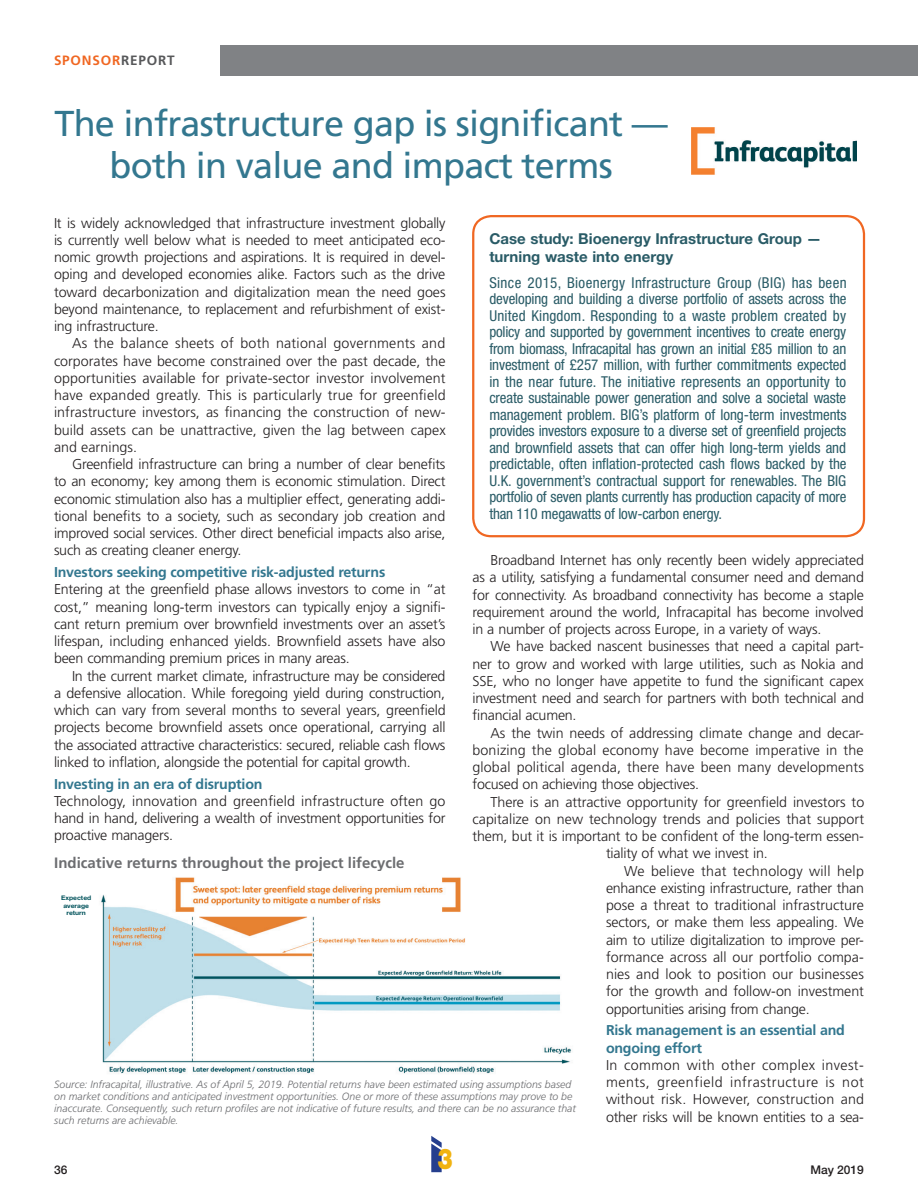
<style>
.page{position:relative;width:918px;height:1188px;background:#fff}
.page>*{position:absolute;margin:0;border:0;box-sizing:border-box;transform-origin:0 0}
.SponStory_Headline-1{font:36px/42px "Frutiger";letter-spacing:-.02em;color:#33778f;text-align:center}
.t1{font:900 28.65px "Helvetica Neue LT Std";color:#f1b311;scale:.8 1}
.SponBoxed_Text{font:condensed 15px/16.5px "Helvetica Neue LT Std";letter-spacing:-.015em;color:#295b66;text-align:justify}
.SponBoxHeading{font:700 15px/18px "Helvetica Neue LT Std";color:#295b66}
.t2{font:700 15px "Frutiger";color:#6c6d70}
.SponsorTextIndent{font:300 14.25px/17.2px "Frutiger";letter-spacing:-.015em;color:#231f20;text-align:justify}
.SponInterview_Text{font:300 14.25px/17.2px "Frutiger";letter-spacing:-.015em;color:#231f20;text-align:justify}
.Subhead{font:700 14.25px/17.2px "Frutiger";letter-spacing:-.015em;color:#33778f}
.SponsorTextIndent-2{font:300 14.25px "Frutiger";letter-spacing:.005em;color:#231f20}
.t3{font:700 13.5px "Frutiger";letter-spacing:.06em;color:#f06722}
.t4{font:500 12px "Helvetica Neue LT Std";color:#231f20}
.t5{font:italic 300 10.5px/12px "Frutiger";color:#6c6d70}
.t6{font:700 6.3px/7.5px "Helvetica Neue LT Std";color:#00525b;text-align:center;scale:1.08 1}
.s1{color:#57585a}
</style>
<div class="page">
<div style="left:220px;top:45px;width:698px;height:31px;background:#808285"></div>
<svg style="left:431px;top:1136px;width:11px;height:36px"></svg>
<div style="left:472px;top:215px;width:393px;height:322px;border:2px solid #f06722;border-radius:18px"></div>
<img style="left:101px;top:877px;width:470px;height:197px">
<img style="left:692px;top:127px;width:164px;height:48px">
<p class="t3" style="left:54px;top:53px;width:122px">SPONSOR<span class="s1">REPORT</span></p>
<p class="SponStory_Headline-1" style="left:54px;top:102px;width:615px">The infrastructure gap is significant — both in value and impact terms</p>
<p class="SponInterview_Text" style="left:54px;top:214px;width:393px">It is widely acknowledged that infrastructure investment globally is currently well below what is needed to meet anticipated eco&shy;nomic growth projections and aspirations. It is required in devel&shy;oping and developed economies alike. Factors such as the drive toward decarbonization and digitalization mean the need goes beyond maintenance, to replacement and refurbishment of exist&shy;ing infrastructure.</p>
<p class="SponsorTextIndent" style="left:54px;top:335px;width:393px;text-indent:18px">As the balance sheets of both national governments and corporates have become constrained over the past decade, the opportunities available for private-sector investor involvement have expanded greatly. This is particularly true for greenfield infrastructure investors, as financing the construction of new&shy;build assets can be unattractive, given the lag between capex and earnings.</p>
<p class="SponsorTextIndent" style="left:54px;top:455px;width:393px;text-indent:18px">Greenfield infrastructure can bring a number of clear benefits to an economy; key among them is economic stimulation. Direct economic stimulation also has a multiplier effect, generating addi&shy;tional benefits to a society, such as secondary job creation and improved social services. Other direct beneficial impacts also arise, such as creating cleaner energy.</p>
<p class="Subhead" style="left:54px;top:563px;width:333px">Investors seeking competitive risk-adjusted returns</p>
<p class="SponInterview_Text" style="left:54px;top:581px;width:393px">Entering at the greenfield phase allows investors to come in “at cost,” meaning long-term investors can typically enjoy a signifi&shy;cant return premium over brownfield investments over an asset’s lifespan, including enhanced yields. Brownfield assets have also been commanding premium prices in many areas.</p>
<p class="SponsorTextIndent" style="left:54px;top:667px;width:393px;text-indent:18px">In the current market climate, infrastructure may be considered a defensive allocation. While foregoing yield during construction, which can vary from several months to several years, greenfield projects become brownfield assets once operational, carrying all the associated attractive characteristics: secured, reliable cash flows linked to inflation, alongside the potential for capital growth.</p>
<p class="Subhead" style="left:54px;top:775px;width:210px">Investing in an era of disruption</p>
<p class="SponInterview_Text" style="left:54px;top:792px;width:393px">Technology, innovation and greenfield infrastructure often go hand in hand, delivering a wealth of investment opportunities for proactive managers.</p>
<p class="SponBoxHeading" style="left:489px;top:230px;width:334px">Case study: Bioenergy Infrastructure Group — turning waste into energy</p>
<p class="SponBoxed_Text" style="left:489px;top:274px;width:359px">Since 2015, Bioenergy Infrastructure Group (BIG) has been developing and building a diverse portfolio of assets across the United Kingdom. Responding to a waste problem created by policy and supported by government incentives to create energy from biomass, Infracapital has grown an initial £85 million to an investment of £257 million, with further commitments expected in the near future. The initiative represents an opportunity to create sustainable power generation and solve a societal waste management problem. BIG’s platform of long-term investments provides investors exposure to a diverse set of greenfield projects and brownfield assets that can offer high long-term yields and predictable, often inflation-protected cash flows backed by the U.K. government’s contractual support for renewables. The BIG portfolio of seven plants currently has production capacity of more than 110 megawatts of low-carbon energy.</p>
<p class="SponsorTextIndent" style="left:472px;top:551px;width:393px;text-indent:18px">Broadband Internet has only recently been widely appreciated as a utility, satisfying a fundamental consumer need and demand for connectivity. As broadband connectivity has become a staple requirement around the world, Infracapital has become involved in a number of projects across Europe, in a variety of ways.</p>
<p class="SponsorTextIndent" style="left:472px;top:638px;width:393px;text-indent:18px">We have backed nascent businesses that need a capital part&shy;ner to grow and worked with large utilities, such as Nokia and SSE, who no longer have appetite to fund the significant capex investment need and search for partners with both technical and financial acumen.</p>
<p class="SponsorTextIndent" style="left:472px;top:724px;width:393px;text-indent:18px">As the twin needs of addressing climate change and decar&shy;bonizing the global economy have become imperative in the global political agenda, there have been many developments focused on achieving those objectives.</p>
<p class="SponsorTextIndent" style="left:490px;top:793px;width:375px">There is an attractive opportunity for greenfield investors to</p>
<p class="SponsorTextIndent-2" style="left:472px;top:811px;width:393px">capitalize on new technology trends and policies that support</p>
<p class="SponsorTextIndent" style="left:472px;top:827px;width:393px">them, but it is important to be confident of the long-term essen-</p>
<p class="SponsorTextIndent" style="left:606px;top:845px;width:163px">tiality of what we invest in.</p>
<p class="SponsorTextIndent" style="left:606px;top:862px;width:260px;text-indent:18px">We believe that technology will help enhance existing infrastructure, rather than pose a threat to traditional infrastructure sectors, or make them less appealing. We aim to utilize digitalization to improve per&shy;formance across all our portfolio compa&shy;nies and look to position our businesses for the growth and follow-on investment opportunities arising from change.</p>
<p class="Subhead" style="left:606px;top:1022px;width:241px">Risk management is an essential and ongoing effort</p>
<p class="SponInterview_Text" style="left:606px;top:1056px;width:260px">In common with other complex invest&shy;ments, greenfield infrastructure is not without risk. However, construction and other risks will be known entities to a sea-</p>
<p class="t2" style="left:54px;top:854px;width:352px">Indicative returns throughout the project lifecycle</p>
<p class="t6" style="left:61px;top:894px;width:29px">Expected average return</p>
<p class="t5" style="left:54px;top:1079px;width:523px">Source: Infracapital, illustrative. As of April 5, 2019. Potential returns have been estimated using assumptions based on market conditions and anticipated investment opportunities. One or more of these assumptions may prove to be inaccurate. Consequently, such return profiles are not indicative of future results, and there can be no assurance that such returns are achievable.</p>
<p class="t4" style="left:54px;top:1163px;width:15px">36</p>
<p class="t1" style="left:438px;top:1142px;width:21px">3</p>
<p class="t4" style="left:810px;top:1163px;width:55px">May 2019</p>
</div>
